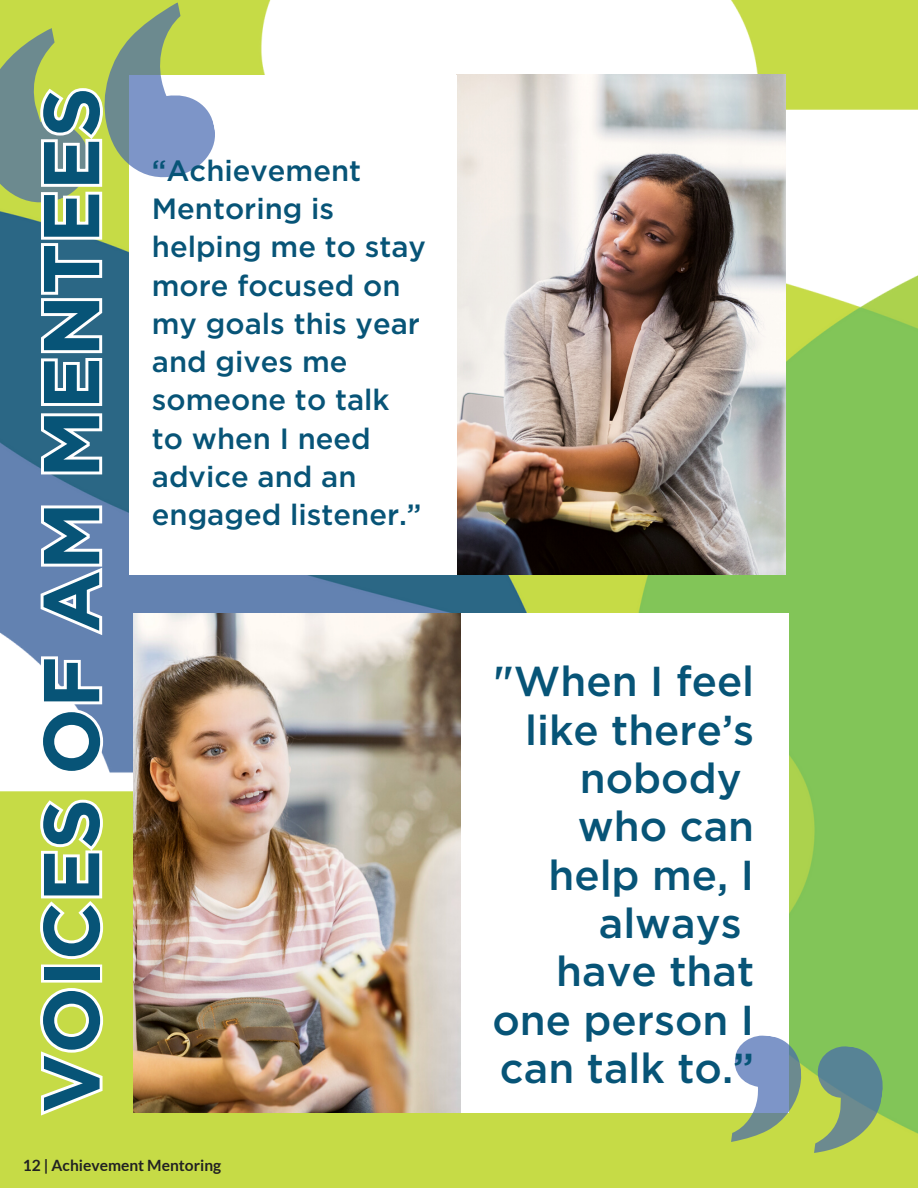
<style>
.page{position:relative;width:918px;height:1188px;background:#fff}
.page>*{position:absolute;margin:0;border:0;box-sizing:border-box;transform-origin:0 0}
.t1{font:700 78.9px "Gotham";color:#075477}
.t2{font:500 41.85px/48.3px "Gotham";color:#075477;text-align:right}
.t3{font:500 29.25px/38.2px "Gotham";color:#075477}
.t4{font:700 15.6px "Lato";color:#222}
</style>
<div class="page">
<img style="left:0;top:0;width:918px;height:1188px">
<img style="left:457px;top:75px;width:328px;height:499px">
<img style="left:133px;top:613px;width:328px;height:500px">
<div style="left:129px;top:75px;width:328px;height:500px;background:#fff"></div>
<svg style="left:0;top:0;width:222px;height:213px"></svg>
<div style="left:461px;top:613px;width:328px;height:500px;background:#fff"></div>
<svg style="left:724px;top:1032px;width:164px;height:129px;background:#9bb983"></svg>
<svg style="left:36px;top:84px;width:71px;height:1036px"></svg>
<p class="t1" style="left:36px;top:1113px;width:1027px;rotate:-90deg">VOICES OF AM MENTEES</p>
<p class="t3" style="left:152px;top:153px;width:276px">“Achievement<br>Mentoring is helping me to stay more focused on my goals this year and gives me someone to talk to when I need advice and an engaged listener.”</p>
<p class="t4" style="left:23px;top:1155px;width:200px">12 | Achievement Mentoring</p>
<p class="t2" style="left:494px;top:659px;width:262px">"When I feel like there’s nobody</p>
<p class="t2" style="left:549px;top:805px;width:207px">who can help me, I always</p>
<p class="t2" style="left:492px;top:950px;width:263px;text-align:justify;text-indent:64px">have that one person I can talk to.”</p>
</div>
